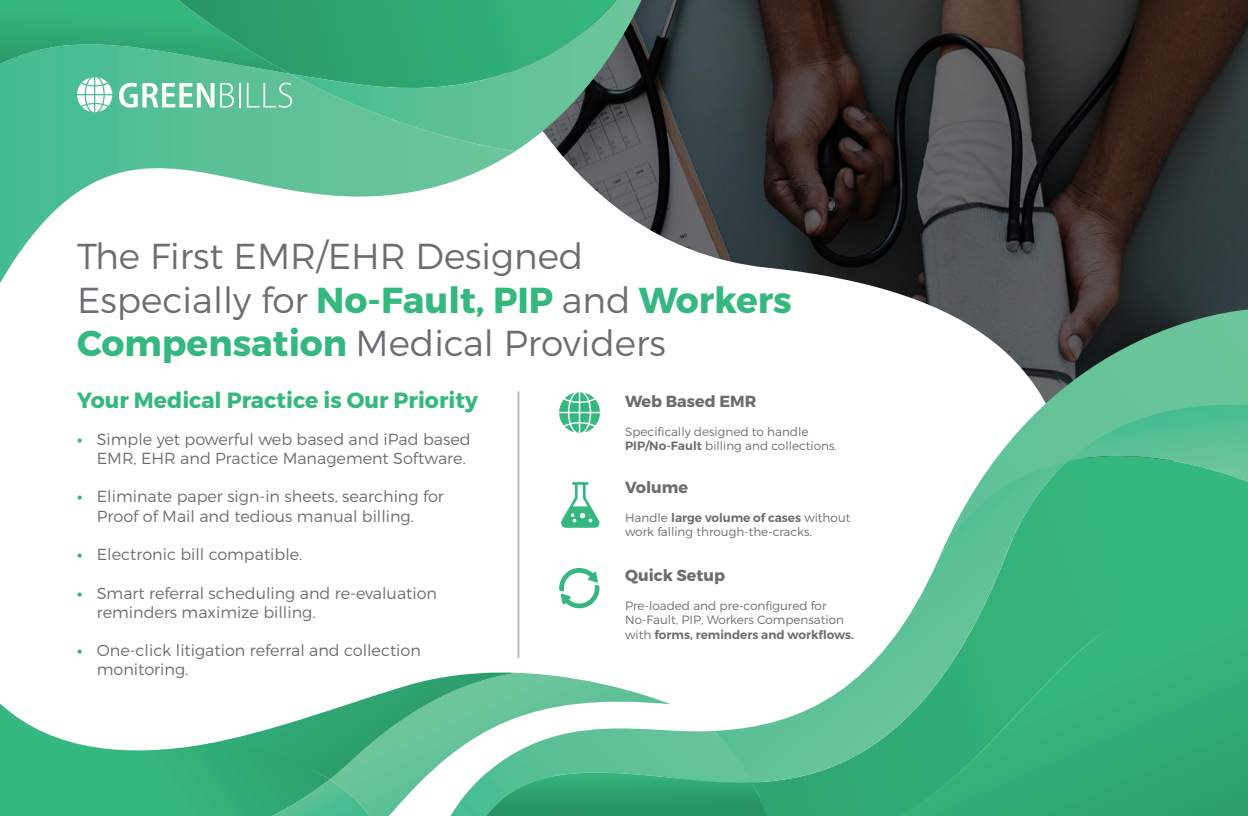
<style>
.page{position:relative;width:1248px;height:816px;background:#fff}
.page>*{position:absolute;margin:0;border:0;box-sizing:border-box;transform-origin:0 0}
.t1{font:300 36px/43.2px "Montserrat";color:#6c6d70}
.t2{font:700 22px "Montserrat";color:#34b87f}
.t3{font:300 16px/19.2px "Montserrat";color:#6c6d70}
.t4{font:700 16px "Montserrat";color:#6c6d70}
.t5{font:700 16px "Montserrat";color:#34b87f}
.t6{font:300 12px/14.4px "Montserrat";color:#6c6d70}
.s1{font-weight:700;color:#34b87f}
.s2{font-weight:600}
</style>
<div class="page">
<img style="left:515px;top:0;width:732px;height:460px">
<svg style="left:938px;top:309px;width:309px;height:250px"></svg>
<svg style="left:1067px;top:404px;width:180px;height:77px;background:#54bf92"></svg>
<svg style="left:752px;top:455px;width:361px;height:360px;background:#47b887"></svg>
<svg style="left:752px;top:460px;width:315px;height:322px"></svg>
<svg style="left:0;top:672px;width:766px;height:143px"></svg>
<svg style="left:0;top:112px;width:515px;height:171px"></svg>
<svg style="left:290px;top:0;width:351px;height:151px;background:#48a67e"></svg>
<svg style="left:899px;top:597px;width:348px;height:218px;background:#37b17c"></svg>
<hr style="left:517px;top:392px;width:2px;height:265px;background:#bcbdc0">
<svg style="left:559px;top:392px;width:40px;height:40px"></svg>
<svg style="left:561px;top:482px;width:38px;height:45px"></svg>
<svg style="left:0;top:0;width:292px;height:112px;background:#4db88c"></svg>
<svg style="left:559px;top:568px;width:40px;height:40px"></svg>
<h1 class="t1" style="left:77px;top:234px;width:716px">The First EMR/EHR Designed<br>Especially for <span class="s1">No-Fault, PIP</span> and <span class="s1">Workers<br>Compensation</span> Medical Providers</h1>
<h2 class="t2" style="left:77px;top:386px;width:402px">Your Medical Practice is Our Priority</h2>
<p class="t3" style="left:97px;top:429px;width:375px">Simple yet powerful web based and iPad based<br>EMR, EHR and Practice Management Software.</p>
<p class="t3" style="left:97px;top:486px;width:348px">Eliminate paper sign-in sheets, searching for<br>Proof of Mail and tedious manual billing.</p>
<p class="t3" style="left:97px;top:544px;width:207px">Electronic bill compatible.</p>
<p class="t3" style="left:97px;top:582px;width:342px">Smart referral scheduling and re-evaluation reminders maximize billing.</p>
<p class="t3" style="left:97px;top:640px;width:325px">One-click litigation referral and collection monitoring.</p>
<p class="t4" style="left:625px;top:391px;width:133px">Web Based EMR</p>
<p class="t6" style="left:625px;top:424px;width:213px">Specifically designed to handle<br><span class="s2">PIP/No-Fault</span> billing and collections.</p>
<p class="t5" style="left:77px;top:429px;width:7px">•</p>
<p class="t4" style="left:625px;top:477px;width:64px">Volume</p>
<p class="t6" style="left:625px;top:509px;width:227px">Handle <span class="s2">large volume of cases</span> without work falling through-the-cracks.</p>
<p class="t5" style="left:77px;top:486px;width:7px">•</p>
<p class="t5" style="left:77px;top:544px;width:7px">•</p>
<p class="t5" style="left:77px;top:582px;width:7px">•</p>
<p class="t4" style="left:625px;top:565px;width:101px">Quick Setup</p>
<p class="t6" style="left:625px;top:597px;width:230px">Pre-loaded and pre-configured for<br>No-Fault, PIP, Workers Compensation with <span class="s2">forms, reminders and workflows.</span></p>
<p class="t5" style="left:77px;top:640px;width:7px">•</p>
</div>
